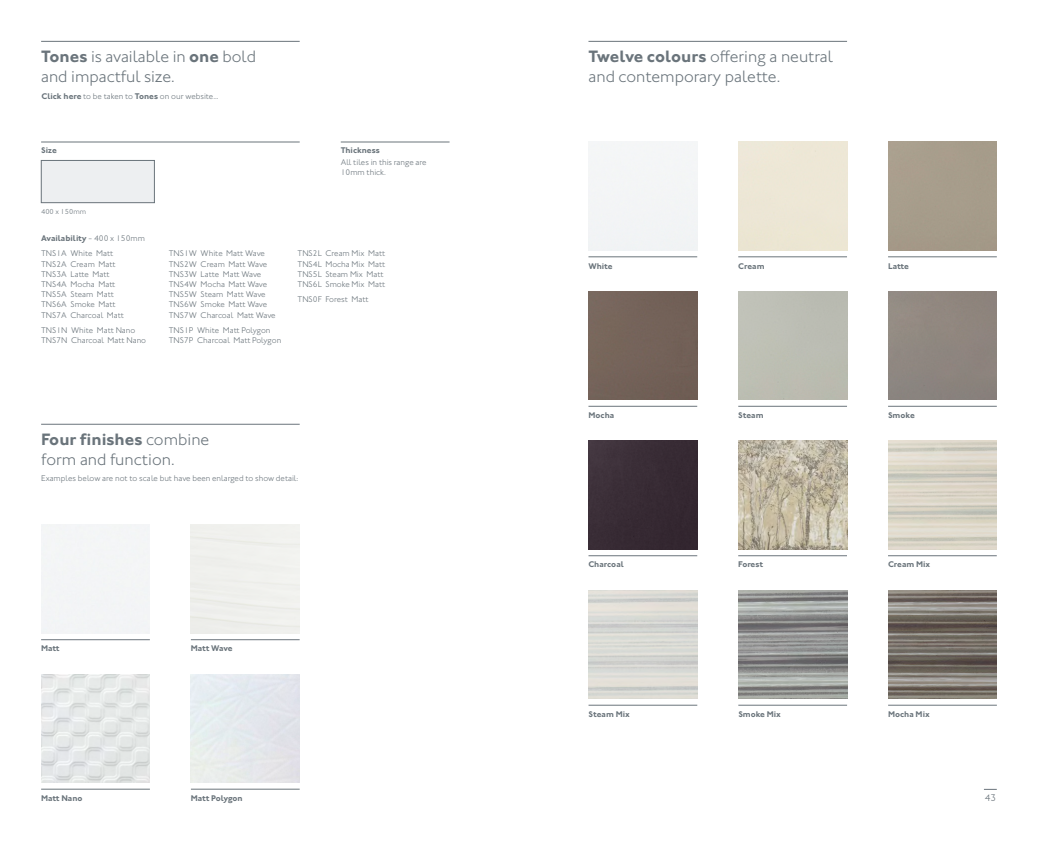
<style>
.page{position:relative;width:1038px;height:842px;background:#fff}
.page>*{position:absolute;margin:0;border:0;box-sizing:border-box;transform-origin:0 0}
.t1{font:300 17px/20.4px "Johnston ITC Std";color:#6a747b}
.t2{font:700 17px "Johnston ITC Std";color:#6a747b}
.t3{font:300 10px "Johnston ITC Std";color:#6a747b}
.t4{font:300 8.5px/10.2px "Johnston ITC Std";color:#6a747b}
.t5{font:700 8.5px "Johnston ITC Std";color:#6a747b}
.t6{font:700 8.5px "Johnston ITC Std";letter-spacing:-.02em;color:#6a747b}
.t7{font:700 8.5px "Johnston ITC Std";letter-spacing:-.03em;color:#6a747b}
.t8{font:300 7.5px "Johnston ITC Std";color:#6a747b}
.s1{font-weight:700}
.s2{font-weight:300}
</style>
<div class="page">
<hr style="left:588px;top:257px;width:109px;height:1px;background:#6a747b">
<hr style="left:588px;top:41px;width:259px;height:1px;background:#6a747b">
<hr style="left:738px;top:257px;width:109px;height:1px;background:#6a747b">
<hr style="left:888px;top:257px;width:108px;height:1px;background:#6a747b">
<hr style="left:588px;top:406px;width:109px;height:1px;background:#6a747b">
<div style="left:588px;top:291px;width:109px;height:109px;background:#736259"></div>
<hr style="left:738px;top:406px;width:109px;height:1px;background:#6a747b">
<hr style="left:888px;top:406px;width:108px;height:1px;background:#6a747b">
<hr style="left:588px;top:555px;width:109px;height:1px;background:#6a747b">
<img style="left:588px;top:441px;width:109px;height:108px">
<hr style="left:888px;top:555px;width:108px;height:1px;background:#6a747b">
<hr style="left:588px;top:705px;width:109px;height:1px;background:#6a747b">
<hr style="left:738px;top:705px;width:109px;height:1px;background:#6a747b">
<img style="left:738px;top:590px;width:109px;height:109px">
<hr style="left:888px;top:705px;width:108px;height:1px;background:#6a747b">
<img style="left:888px;top:590px;width:108px;height:109px">
<hr style="left:738px;top:555px;width:109px;height:1px;background:#6a747b">
<img style="left:738px;top:441px;width:109px;height:108px">
<hr style="left:41px;top:639px;width:109px;height:1px;background:#6a747b">
<hr style="left:41px;top:424px;width:259px;height:1px;background:#6a747b">
<hr style="left:191px;top:639px;width:109px;height:1px;background:#6a747b">
<hr style="left:41px;top:789px;width:109px;height:1px;background:#6a747b">
<img style="left:41px;top:674px;width:109px;height:109px">
<hr style="left:191px;top:789px;width:109px;height:1px;background:#6a747b">
<hr style="left:41px;top:41px;width:259px;height:1px;background:#6a747b">
<hr style="left:41px;top:142px;width:259px;height:1px;background:#6a747b">
<div style="left:41px;top:160px;width:113px;height:43px;background:#edeff1"></div>
<div style="left:41px;top:160px;width:113px;height:43px;border:1px solid #6a747b"></div>
<hr style="left:341px;top:142px;width:108px;height:1px;background:#6a747b">
<svg style="left:984px;top:789px;width:12px;height:1px"></svg>
<p class="t1" style="left:41px;top:46px;width:216px"><span class="s1">Tones</span> is available in <span class="s1">one</span> bold and impactful size.</p>
<p class="t4" style="left:42px;top:91px;width:178px"><span class="s1">Click here</span> to be taken to <span class="s1">Tones</span> on our website...</p>
<p class="t5" style="left:41px;top:145px;width:17px">Size</p>
<p class="t8" style="left:41px;top:207px;width:46px">400 x 150mm</p>
<p class="t5" style="left:41px;top:233px;width:105px">Availability <span class="s2">- 400 x 150mm</span></p>
<p class="t4" style="left:41px;top:248px;width:74px">TNS1A White Matt</p>
<p class="t4" style="left:41px;top:259px;width:76px">TNS2A Cream Matt</p>
<p class="t4" style="left:41px;top:269px;width:70px">TNS3A Latte Matt</p>
<p class="t4" style="left:41px;top:279px;width:76px">TNS4A Mocha Matt</p>
<p class="t4" style="left:41px;top:289px;width:74px">TNS5A Steam Matt</p>
<p class="t4" style="left:41px;top:299px;width:76px">TNS6A Smoke Matt</p>
<p class="t4" style="left:41px;top:310px;width:84px">TNS7A Charcoal Matt</p>
<p class="t4" style="left:41px;top:325px;width:96px">TNS1N White Matt Nano</p>
<p class="t4" style="left:41px;top:335px;width:107px">TNS7N Charcoal Matt Nano</p>
<p class="t5" style="left:341px;top:145px;width:41px">Thickness</p>
<p class="t4" style="left:341px;top:157px;width:87px">All tiles in this range are<br>10mm thick.</p>
<p class="t4" style="left:169px;top:248px;width:98px">TNS1W White Matt Wave</p>
<p class="t4" style="left:169px;top:259px;width:100px">TNS2W Cream Matt Wave</p>
<p class="t4" style="left:169px;top:269px;width:94px">TNS3W Latte Matt Wave</p>
<p class="t4" style="left:169px;top:279px;width:100px">TNS4W Mocha Matt Wave</p>
<p class="t4" style="left:169px;top:289px;width:98px">TNS5W Steam Matt Wave</p>
<p class="t4" style="left:169px;top:299px;width:100px">TNS6W Smoke Matt Wave</p>
<p class="t4" style="left:169px;top:310px;width:108px">TNS7W Charcoal Matt Wave</p>
<p class="t4" style="left:169px;top:325px;width:103px">TNS1P White Matt Polygon</p>
<p class="t4" style="left:169px;top:335px;width:114px">TNS7P Charcoal Matt Polygon</p>
<p class="t4" style="left:297px;top:248px;width:89px">TNS2L Cream Mix Matt</p>
<p class="t4" style="left:297px;top:259px;width:89px">TNS4L Mocha Mix Matt</p>
<p class="t4" style="left:297px;top:269px;width:88px">TNS5L Steam Mix Matt</p>
<p class="t4" style="left:297px;top:279px;width:89px">TNS6L Smoke Mix Matt</p>
<p class="t4" style="left:297px;top:294px;width:72px">TNS0F Forest Matt</p>
<p class="t2" style="left:41px;top:429px;width:170px">Four finishes <span class="s2">combine</span></p>
<p class="t1" style="left:41px;top:449px;width:135px">form and function.</p>
<p class="t4" style="left:41px;top:473px;width:259px">Examples below are not to scale but have been enlarged to show detail:</p>
<p class="t5" style="left:41px;top:643px;width:20px">Matt</p>
<p class="t7" style="left:191px;top:643px;width:43px">Matt Wave</p>
<p class="t5" style="left:41px;top:793px;width:43px">Matt Nano</p>
<p class="t6" style="left:191px;top:793px;width:53px">Matt Polygon</p>
<p class="t1" style="left:588px;top:46px;width:246px"><span class="s1">Twelve colours</span> offering a neutral</p>
<p class="t1" style="left:588px;top:66px;width:193px">and contemporary palette.</p>
<p class="t5" style="left:588px;top:261px;width:26px">White</p>
<p class="t5" style="left:738px;top:261px;width:28px">Cream</p>
<p class="t5" style="left:888px;top:261px;width:22px">Latte</p>
<p class="t5" style="left:588px;top:410px;width:27px">Mocha</p>
<p class="t5" style="left:738px;top:410px;width:27px">Steam</p>
<p class="t5" style="left:888px;top:410px;width:28px">Smoke</p>
<p class="t5" style="left:588px;top:559px;width:37px">Charcoal</p>
<p class="t5" style="left:888px;top:559px;width:44px">Cream Mix</p>
<p class="t5" style="left:738px;top:559px;width:26px">Forest</p>
<p class="t5" style="left:588px;top:709px;width:43px">Steam Mix</p>
<p class="t5" style="left:738px;top:709px;width:44px">Smoke Mix</p>
<p class="t5" style="left:888px;top:709px;width:43px">Mocha Mix</p>
<p class="t3" style="left:984px;top:792px;width:13px">43</p>
</div>
